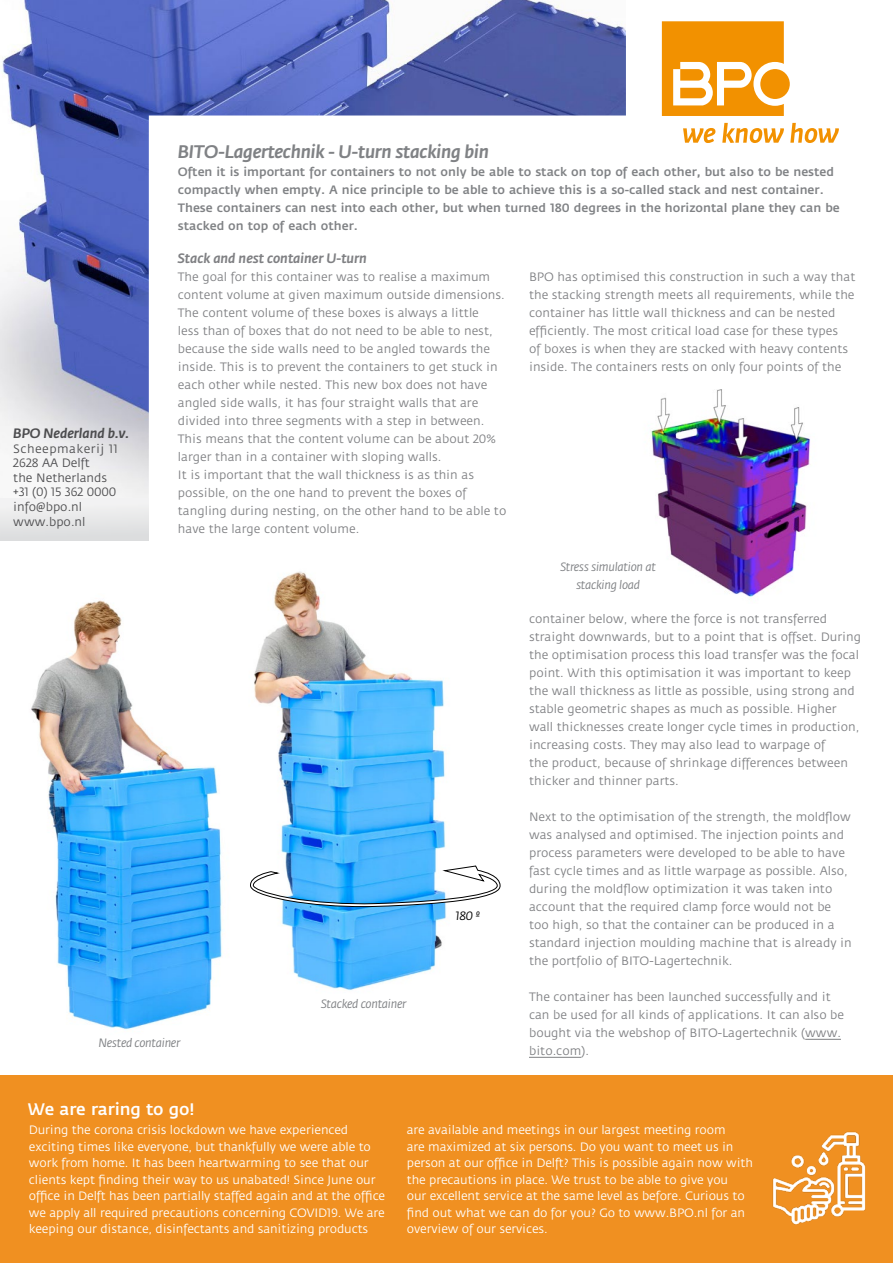
<style>
.page{position:relative;width:893px;height:1263px;background:#fff}
.page>*{position:absolute;margin:0;border:0;box-sizing:border-box;transform-origin:0 0}
.t1{font:italic 500 18px "Fedra Sans";letter-spacing:-.01em;color:#808285}
.t2{font:500 16.5px "Fedra Sans";letter-spacing:-.01em;color:#fff}
.t3{font:italic 500 13.5px "Fedra Sans";color:#7f8083}
.t4{font:italic 500 13.5px "Fedra Sans";color:#4d4d4f}
.t5{font:12px/18px "Fedra Sans";color:#7f8083}
.t6{font:12px/16.5px "Fedra Sans";letter-spacing:-.01em;color:#fff}
.t7{font:500 12px/18px "Fedra Sans";color:#808285}
.t8{font:12px "Fedra Sans";color:#4d4d4f}
.t9{font:italic 12px/18px "Fedra Sans";letter-spacing:-.025em;color:#808285;text-align:center}
.t10{font:12px "Fedra Sans";letter-spacing:.04em;color:#4d4d4f}
.t11{font:italic 12px "Fedra Sans";color:#000}
</style>
<div class="page">
<div style="left:760px;top:69px;width:30px;height:30px;background:#f29100;border-radius:50%"></div>
<svg style="left:662px;top:21px;width:122px;height:95px"></svg>
<svg style="left:683px;top:128px;width:32px;height:15px"></svg>
<svg style="left:722px;top:123px;width:62px;height:20px"></svg>
<svg style="left:790px;top:123px;width:49px;height:20px"></svg>
<img style="left:0;top:0;width:626px;height:498px">
<div style="left:0;top:1076px;width:893px;height:187px;background:#f09021"></div>
<div style="left:0;top:498px;width:149px;height:42px;background:#e8e9e9"></div>
<img style="left:31px;top:600px;width:191px;height:430px">
<img style="left:611px;top:389px;width:199px;height:209px">
<img style="left:254px;top:571px;width:193px;height:420px">
<svg style="left:250px;top:865px;width:251px;height:42px"></svg>
<hr style="left:805px;top:1039px;width:36px;height:1px;background:#7f8083">
<hr style="left:529px;top:1057px;width:52px;height:1px;background:#7f8083">
<img style="left:772px;top:1131px;width:94px;height:94px">
<p class="t4" style="left:13px;top:426px;width:117px">BPO Nederland b.v.</p>
<p class="t10" style="left:13px;top:442px;width:106px">Scheepmakerij 11</p>
<p class="t8" style="left:13px;top:456px;width:78px">2628 AA Delft</p>
<p class="t8" style="left:13px;top:471px;width:95px">the Netherlands</p>
<p class="t8" style="left:13px;top:486px;width:105px">+31 (0) 15 362 0000</p>
<p class="t8" style="left:13px;top:500px;width:70px">info@bpo.nl</p>
<p class="t8" style="left:13px;top:515px;width:74px">www.bpo.nl</p>
<p class="t1" style="left:178px;top:142px;width:313px">BITO-Lagertechnik - U-turn stacking bin</p>
<p class="t7" style="left:178px;top:163px;width:663px">Often it is important for containers to not only be able to stack on top of each other, but also to be nested compactly when empty. A nice principle to be able to achieve this is a so-called stack and nest container.<br>These containers can nest into each other, but when turned 180 degrees in the horizontal plane they can be stacked on top of each other.</p>
<p class="t3" style="left:178px;top:251px;width:191px">Stack and nest container U-turn</p>
<p class="t5" style="left:178px;top:268px;width:328px">The goal for this container was to realise a maximum content volume at given maximum outside dimensions.<br>The content volume of these boxes is always a little<br>less than of boxes that do not need to be able to nest, because the side walls need to be angled towards the inside. This is to prevent the containers to get stuck in each other while nested. This new box does not have angled side walls, it has four straight walls that are divided into three segments with a step in between.<br>This means that the content volume can be about 20% larger than in a container with sloping walls.</p>
<p class="t5" style="left:178px;top:466px;width:330px">It is important that the wall thickness is as thin as possible, on the one hand to prevent the boxes of tangling during nesting, on the other hand to be able to have the large content volume.</p>
<p class="t5" style="left:529px;top:268px;width:328px">BPO has optimised this construction in such a way that the stacking strength meets all requirements, while the container has little wall thickness and can be nested efficiently. The most critical load case for these types<br>of boxes is when they are stacked with heavy contents inside. The containers rests on only four points of the</p>
<p class="t9" style="left:560px;top:559px;width:97px">Stress simulation at stacking load</p>
<p class="t9" style="left:98px;top:1034px;width:83px">Nested container</p>
<p class="t2" style="left:28px;top:1100px;width:168px">We are raring to go!</p>
<p class="t9" style="left:321px;top:995px;width:87px">Stacked container</p>
<p class="t11" style="left:455px;top:909px;width:27px">180 º</p>
<p class="t5" style="left:529px;top:610px;width:333px">container below, where the force is not transferred straight downwards, but to a point that is offset. During the optimisation process this load transfer was the focal point. With this optimisation it was important to keep the wall thickness as little as possible, using strong and stable geometric shapes as much as possible. Higher wall thicknesses create longer cycle times in production, increasing costs. They may also lead to warpage of<br>the product, because of shrinkage differences between thicker and thinner parts.</p>
<p class="t5" style="left:529px;top:808px;width:324px">Next to the optimisation of the strength, the moldflow was analysed and optimised. The injection points and process parameters were developed to be able to have fast cycle times and as little warpage as possible. Also, during the moldflow optimization it was taken into account that the required clamp force would not be too high, so that the container can be produced in a standard injection moulding machine that is already in the portfolio of BITO-Lagertechnik.</p>
<p class="t5" style="left:529px;top:988px;width:317px">The container has been launched successfully and it can be used for all kinds of applications. It can also be bought via the webshop of BITO-Lagertechnik (www. bito.com).</p>
<p class="t6" style="left:29px;top:1122px;width:358px">During the corona crisis lockdown we have experienced exciting times like everyone, but thankfully we were able to work from home. It has been heartwarming to see that our clients kept finding their way to us unabated! Since June our office in Delft has been partially staffed again and at the office we apply all required precautions concerning COVID19. We are keeping our distance, disinfectants and sanitizing products</p>
<p class="t6" style="left:407px;top:1122px;width:348px">are available and meetings in our largest meeting room<br>are maximized at six persons. Do you want to meet us in person at our office in Delft? This is possible again now with the precautions in place. We trust to be able to give you<br>our excellent service at the same level as before. Curious to find out what we can do for you? Go to www.BPO.nl for an overview of our services.</p>
</div>
